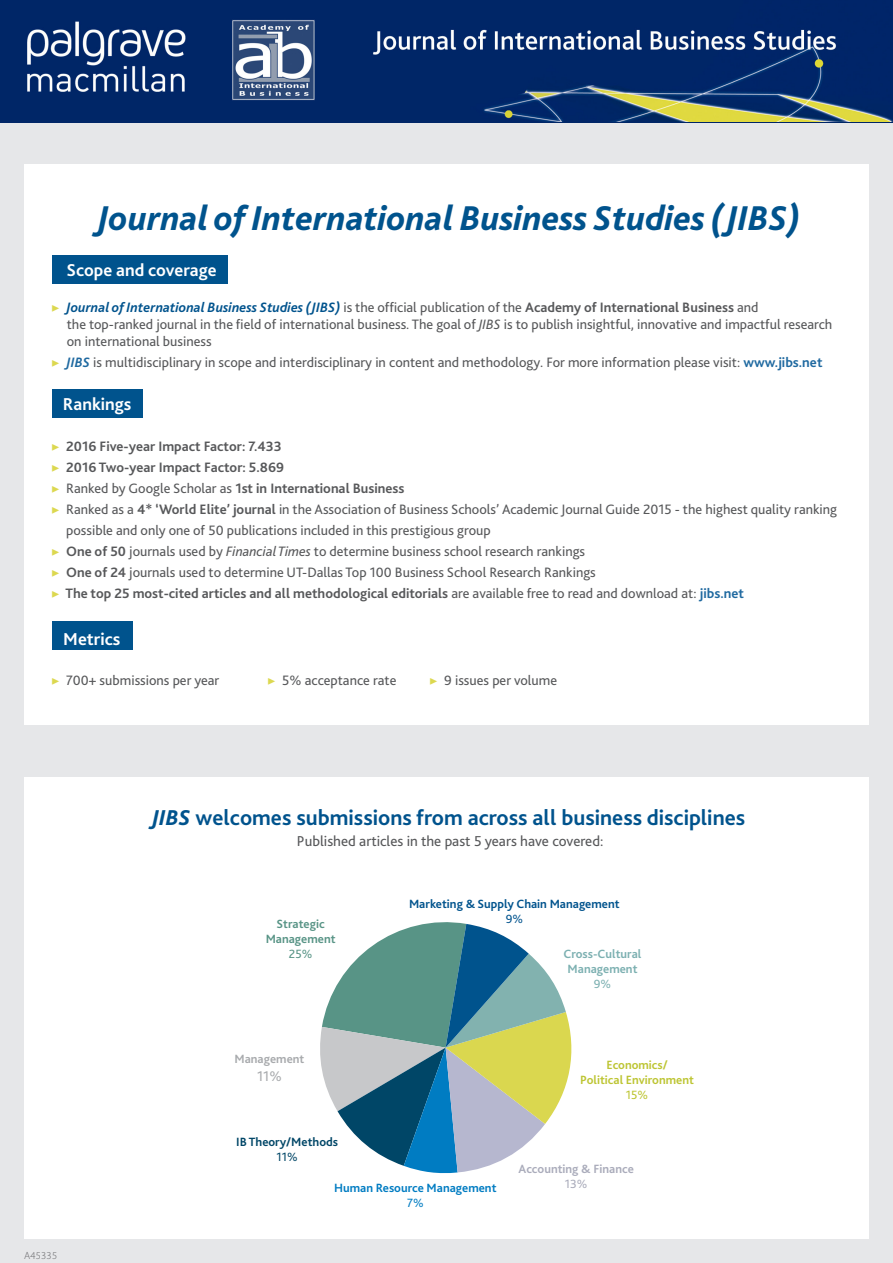
<style>
.page{position:relative;width:893px;height:1263px;background:#fff}
.page>*{position:absolute;margin:0;border:0;box-sizing:border-box;transform-origin:0 0}
.t1{font:italic 800 36px "Bliss 2";color:#00538d}
.t2{font:700 22.5px "Bliss 2";color:#00538d}
.t3{font:700 18px "Bliss 2";color:#fff}
.t4{font:15px "Bliss 2";color:#57585a}
.t5{font:14.7px "Bliss 2";color:#a8aaad}
.t6{font:14.25px/17.1px "Bliss 2";color:#57585a}
.t7{font:700 14.25px "Bliss 2";color:#57585a}
.t8{font:700 12.45px/15px "Bliss 2";color:#bdc533;text-align:center}
.t9{font:700 12.45px "Bliss 2";color:#00538d}
.t10{font:700 12.45px/15px "Bliss 2";color:#7cb0b1;text-align:center}
.t11{font:700 12.45px "Bliss 2";color:#007cc2}
.t12{font:700 12.45px/15px "Bliss 2";color:#589486;text-align:center}
.t13{font:700 12.45px "Bliss 2";color:#aaacbb}
.t14{font:700 12.45px "Bliss 2";color:#004667}
.t15{font:700 12.45px "Bliss 2";color:#a8aaad}
.t16{font:12.45px "Bliss 2";color:#004667}
.t17{font:12.45px "Bliss 2";color:#aaacbb}
.t18{font:12.45px "Bliss 2";color:#007cc2}
.t19{font:12.45px "Bliss 2";color:#00538d}
.A3_number{font:300 10.5px "Myriad Pro";letter-spacing:.025em;color:#636366}
.s1{font-family:"Minion Pro";color:#dcd850}
.s2{font-weight:700;font-style:italic;color:#00538d}
.s3{font-weight:700}
.s4{font-style:italic}
.s5{font-weight:700;font-style:italic;color:#1f69a0}
.s6{font-weight:700;color:#1f69a0}
.s7{font-family:"Minion Pro";font-weight:400;color:#dcd850}
.s8{font-weight:400}
.s9{color:#1f69a0}
.s10{font-weight:800;font-style:italic}
</style>
<div class="page">
<div style="left:0;top:111px;width:893px;height:1152px;background:#e6e7e9"></div>
<div style="left:24px;top:165px;width:845px;height:560px;background:#fff"></div>
<div style="left:24px;top:777px;width:845px;height:462px;background:#fff"></div>
<div style="left:52px;top:256px;width:176px;height:28px;background:#00538d"></div>
<div style="left:52px;top:390px;width:91px;height:28px;background:#00538d"></div>
<div style="left:52px;top:621px;width:81px;height:28px;background:#00538d"></div>
<img style="left:1px;top:0;width:892px;height:122px">
<svg style="left:320px;top:922px;width:252px;height:252px"></svg>
<p class="t1" style="left:97px;top:196px;width:704px">Journal of International Business Studies (JIBS)</p>
<p class="t3" style="left:66px;top:259px;width:152px">Scope and coverage</p>
<p class="t6" style="left:67px;top:298px;width:767px;text-indent:-16px"><span class="s1">▶</span> <span class="s2">Journal of International Business Studies (JIBS)</span> is the official publication of the <span class="s3">Academy of International Business</span> and<br>the top-ranked journal in the field of international business. The goal of <span class="s4">JIBS</span> is to publish insightful, innovative and impactful research on international business</p>
<p class="t6" style="left:51px;top:353px;width:773px"><span class="s1">▶</span> <span class="s5">JIBS</span> is multidisciplinary in scope and interdisciplinary in content and methodology. For more information please visit: <span class="s6">www.jibs.net</span></p>
<p class="t3" style="left:63px;top:393px;width:70px">Rankings</p>
<p class="t7" style="left:51px;top:437px;width:232px"><span class="s7">▶</span> 2016 Five-year Impact Factor: 7.433</p>
<p class="t7" style="left:51px;top:458px;width:234px"><span class="s7">▶</span> 2016 Two-year Impact Factor: 5.869</p>
<p class="t7" style="left:51px;top:479px;width:355px"><span class="s7">▶</span> <span class="s8">Ranked by Google Scholar as</span> 1st in International Business</p>
<p class="t6" style="left:66px;top:498px;width:772px;line-height:21px;text-indent:-15px"><span class="s1">▶</span> Ranked as a <span class="s3">4* ‘World Elite’ journal</span> in the Association of Business Schools’ Academic Journal Guide 2015 - the highest quality ranking possible and only one of 50 publications included in this prestigious group</p>
<p class="t6" style="left:51px;top:542px;width:535px"><span class="s1">▶</span> <span class="s3">One of 50</span> journals used by <span class="s4">Financial Times</span> to determine business school research rankings</p>
<p class="t6" style="left:51px;top:563px;width:546px"><span class="s1">▶</span> <span class="s3">One of 24</span> journals used to determine UT-Dallas Top 100 Business School Research Rankings</p>
<p class="t7" style="left:51px;top:584px;width:694px"><span class="s7">▶</span> The top 25 most-cited articles and all methodological editorials <span class="s8">are available free to read and download at:</span> <span class="s9">jibs.net</span></p>
<p class="t3" style="left:63px;top:627px;width:59px">Metrics</p>
<p class="t6" style="left:51px;top:671px;width:170px"><span class="s1">▶</span> 700+ submissions per year</p>
<p class="t6" style="left:267px;top:671px;width:131px"><span class="s1">▶</span> 5% acceptance rate</p>
<p class="t6" style="left:429px;top:671px;width:129px"><span class="s1">▶</span> 9 issues per volume</p>
<p class="t2" style="left:152px;top:804px;width:595px"><span class="s10">JIBS</span> welcomes submissions from across all business disciplines</p>
<p class="t4" style="left:297px;top:832px;width:308px">Published articles in the past 5 years have covered:</p>
<p class="t12" style="left:277px;top:916px;width:50px">Strategic</p>
<p class="t12" style="left:266px;top:931px;width:71px">Management<br><span class="s8">25%</span></p>
<p class="t15" style="left:234px;top:1051px;width:71px">Management</p>
<p class="t5" style="left:257px;top:1067px;width:26px">11%</p>
<p class="t14" style="left:236px;top:1134px;width:103px">IB Theory/Methods</p>
<p class="t16" style="left:277px;top:1149px;width:23px">11%</p>
<p class="t9" style="left:409px;top:896px;width:212px">Marketing &amp; Supply Chain Management</p>
<p class="t19" style="left:506px;top:911px;width:19px">9%</p>
<p class="t10" style="left:564px;top:946px;width:79px">Cross-Cultural<br>Management<br><span class="s8">9%</span></p>
<p class="t8" style="left:580px;top:1057px;width:115px">Economics/<br>Political Environment<br><span class="s8">15%</span></p>
<p class="t13" style="left:519px;top:1161px;width:117px">Accounting &amp; Finance</p>
<p class="A3_number" style="left:24px;top:1249px;width:35px">A45335</p>
<p class="t11" style="left:334px;top:1180px;width:164px">Human Resource Management</p>
<p class="t17" style="left:565px;top:1176px;width:24px">13%</p>
<p class="t18" style="left:407px;top:1195px;width:18px">7%</p>
</div>
